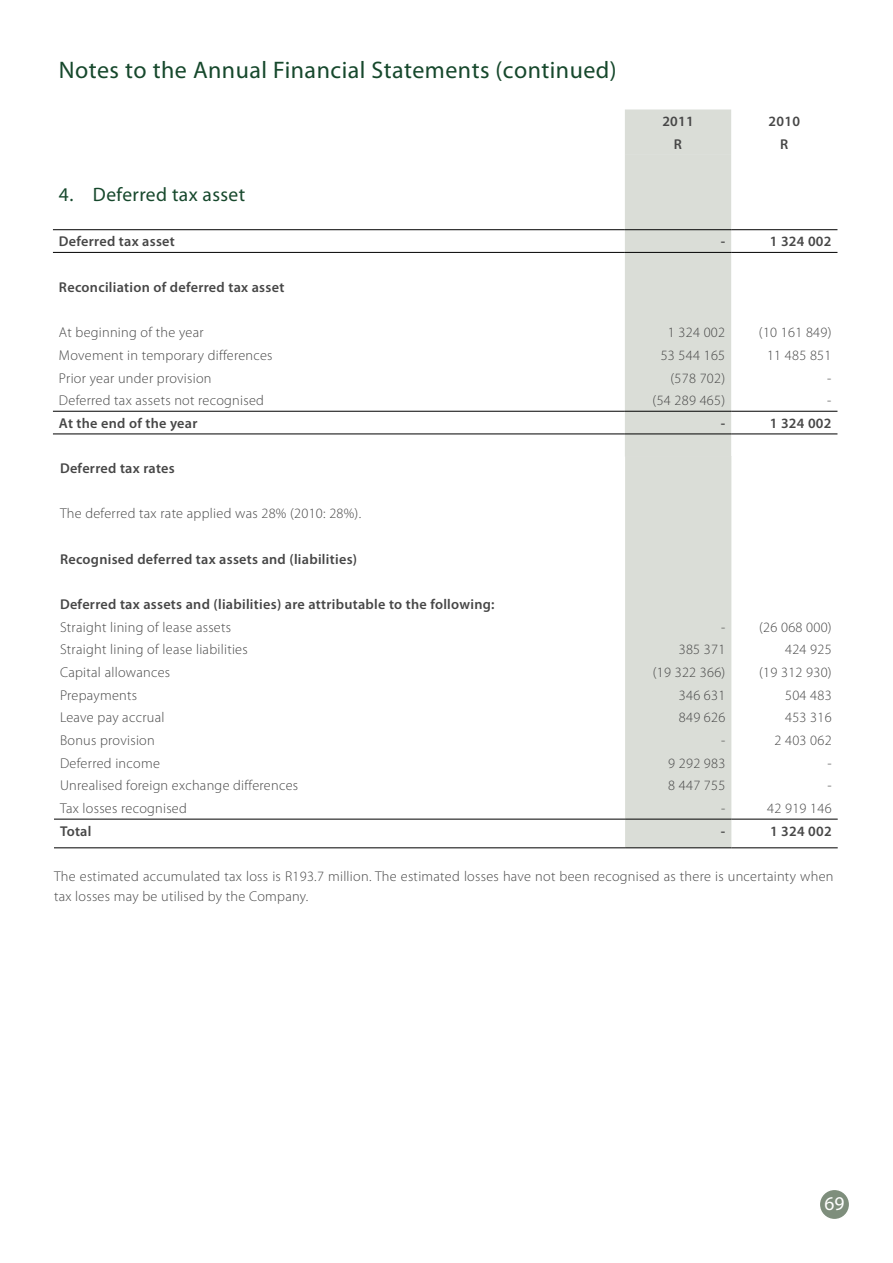
<style>
.page{position:relative;width:893px;height:1263px;background:#fff}
.page>*{position:absolute;margin:0;border:0;box-sizing:border-box;transform-origin:0 0}
.t1{font:24px "Myriad Pro";letter-spacing:.02em;color:#16482c}
.t2{font:19.5px "Myriad Pro";letter-spacing:.02em;color:#16482c}
.t3{font:19.5px "Myriad Pro";color:#fff}
.t4{font:300 14.25px/19.5px "Myriad Pro";letter-spacing:.02em;color:#474747}
.t5{font:600 14.25px "Myriad Pro";letter-spacing:.02em;color:#474747}
</style>
<div class="page">
<div style="left:819px;top:1189px;width:31px;height:31px;background:#7e8e7c;border-radius:50%"></div>
<div style="left:819px;top:1188px;width:31px;height:32px;border:2px solid #fff;border-radius:50%"></div>
<hr style="left:53px;top:229px;width:572px;height:1px;background:#000">
<hr style="left:731px;top:229px;width:106px;height:1px;background:#000">
<hr style="left:53px;top:252px;width:572px;height:1px;background:#000">
<hr style="left:731px;top:252px;width:106px;height:1px;background:#000">
<hr style="left:53px;top:411px;width:572px;height:1px;background:#000">
<hr style="left:731px;top:411px;width:106px;height:1px;background:#000">
<hr style="left:53px;top:433px;width:572px;height:1px;background:#000">
<hr style="left:731px;top:433px;width:106px;height:1px;background:#000">
<div style="left:625px;top:110px;width:106px;height:737px;background:#daddd7"></div>
<hr style="left:54px;top:819px;width:571px;height:1px;background:#000">
<hr style="left:625px;top:819px;width:106px;height:1px;background:#000">
<hr style="left:731px;top:819px;width:107px;height:1px;background:#000">
<hr style="left:54px;top:847px;width:571px;height:1px;background:#000">
<hr style="left:625px;top:847px;width:106px;height:1px;background:#000">
<hr style="left:731px;top:847px;width:107px;height:1px;background:#000">
<h1 class="t1" style="left:59px;top:55px;width:559px">Notes to the Annual Financial Statements (continued)</h1>
<p class="t5" style="left:662px;top:112px;width:33px">2011</p>
<p class="t5" style="left:769px;top:112px;width:33px">2010</p>
<p class="t5" style="left:674px;top:135px;width:10px">R</p>
<p class="t5" style="left:780px;top:135px;width:10px">R</p>
<h2 class="t2" style="left:59px;top:182px;width:188px">4. Deferred tax asset</h2>
<p class="t5" style="left:59px;top:233px;width:117px">Deferred tax asset</p>
<p class="t5" style="left:721px;top:233px;width:6px">-</p>
<p class="t5" style="left:770px;top:233px;width:63px">1 324 002</p>
<p class="t5" style="left:59px;top:278px;width:227px">Reconciliation of deferred tax asset</p>
<p class="t4" style="left:59px;top:323px;width:146px">At beginning of the year</p>
<p class="t4" style="left:668px;top:323px;width:59px">1 324 002</p>
<p class="t4" style="left:759px;top:323px;width:74px">(10 161 849)</p>
<p class="t4" style="left:59px;top:346px;width:215px">Movement in temporary differences</p>
<p class="t4" style="left:661px;top:346px;width:66px">53 544 165</p>
<p class="t4" style="left:767px;top:346px;width:66px">11 485 851</p>
<p class="t4" style="left:59px;top:368px;width:154px">Prior year under provision</p>
<p class="t4" style="left:670px;top:368px;width:56px">(578 702)</p>
<p class="t4" style="left:827px;top:368px;width:6px">-</p>
<p class="t4" style="left:59px;top:391px;width:207px">Deferred tax assets not recognised</p>
<p class="t4" style="left:653px;top:391px;width:74px">(54 289 465)</p>
<p class="t4" style="left:827px;top:391px;width:6px">-</p>
<p class="t5" style="left:59px;top:414px;width:140px">At the end of the year</p>
<p class="t5" style="left:721px;top:414px;width:6px">-</p>
<p class="t5" style="left:770px;top:414px;width:63px">1 324 002</p>
<p class="t5" style="left:60px;top:459px;width:116px">Deferred tax rates</p>
<p class="t4" style="left:60px;top:504px;width:303px">The deferred tax rate applied was 28% (2010: 28%).</p>
<p class="t5" style="left:60px;top:550px;width:299px">Recognised deferred tax assets and (liabilities)</p>
<p class="t5" style="left:60px;top:595px;width:436px">Deferred tax assets and (liabilities) are attributable to the following:</p>
<p class="t4" style="left:60px;top:617px;width:173px">Straight lining of lease assets</p>
<p class="t4" style="left:721px;top:617px;width:112px">- (26 068 000)</p>
<p class="t4" style="left:60px;top:640px;width:189px">Straight lining of lease liabilities</p>
<p class="t4" style="left:679px;top:640px;width:48px">385 371</p>
<p class="t4" style="left:785px;top:640px;width:48px">424 925</p>
<p class="t4" style="left:60px;top:663px;width:112px">Capital allowances</p>
<p class="t4" style="left:653px;top:663px;width:74px">(19 322 366)</p>
<p class="t4" style="left:759px;top:663px;width:74px">(19 312 930)</p>
<p class="t4" style="left:60px;top:685px;width:79px">Prepayments</p>
<p class="t4" style="left:679px;top:685px;width:48px">346 631</p>
<p class="t4" style="left:785px;top:685px;width:48px">504 483</p>
<p class="t4" style="left:60px;top:708px;width:106px">Leave pay accrual</p>
<p class="t4" style="left:679px;top:708px;width:48px">849 626</p>
<p class="t4" style="left:785px;top:708px;width:48px">453 316</p>
<p class="t4" style="left:60px;top:731px;width:96px">Bonus provision</p>
<p class="t4" style="left:721px;top:731px;width:6px">-</p>
<p class="t4" style="left:774px;top:731px;width:59px">2 403 062</p>
<p class="t4" style="left:60px;top:753px;width:101px">Deferred income</p>
<p class="t4" style="left:668px;top:753px;width:59px">9 292 983</p>
<p class="t4" style="left:827px;top:753px;width:6px">-</p>
<p class="t4" style="left:60px;top:776px;width:240px">Unrealised foreign exchange differences</p>
<p class="t4" style="left:668px;top:776px;width:59px">8 447 755</p>
<p class="t4" style="left:827px;top:776px;width:6px">-</p>
<p class="t4" style="left:60px;top:799px;width:128px">Tax losses recognised</p>
<p class="t4" style="left:721px;top:799px;width:6px">-</p>
<p class="t4" style="left:767px;top:799px;width:66px">42 919 146</p>
<p class="t5" style="left:60px;top:822px;width:33px">Total</p>
<p class="t5" style="left:721px;top:822px;width:6px">-</p>
<p class="t5" style="left:770px;top:822px;width:63px">1 324 002</p>
<p class="t4" style="left:54px;top:867px;width:781px">The estimated accumulated tax loss is R193.7 million. The estimated losses have not been recognised as there is uncertainty when tax losses may be utilised by the Company.</p>
<h2 class="t3" style="left:824px;top:1192px;width:21px">69</h2>
</div>
